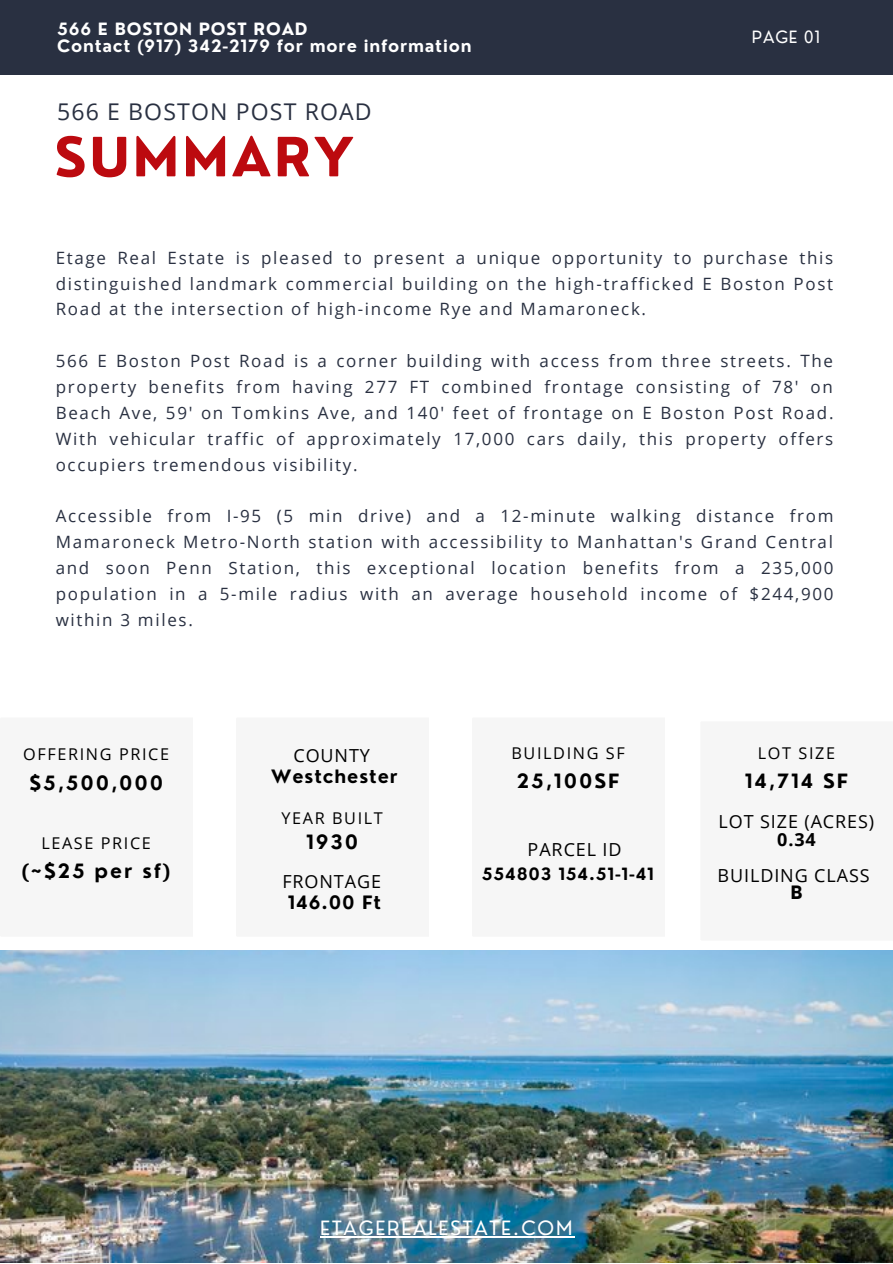
<style>
.page{position:relative;width:893px;height:1264px;background:#fff}
.page>*{position:absolute;margin:0;border:0;box-sizing:border-box;transform-origin:0 0}
.t1{font:700 52.65px "Nourd";letter-spacing:.05em;color:#bc0a0f}
.t2{font:23.1px "Open Sans";letter-spacing:.05em;color:#293041}
.t3{font:700 19.2px "Nourd";letter-spacing:.1em;color:#000}
.t4{font:19.2px "Nourd";letter-spacing:.1em;color:#fff}
.t5{font:18px/18px "Open Sans";letter-spacing:.05em;color:#000;text-align:center}
.t6{font:700 18px "Nourd";letter-spacing:.05em;color:#000}
.t7{font:16.95px/25.8px "Open Sans";letter-spacing:.1em;color:#293041;text-align:justify}
.t8{font:700 16.5px "Nourd";letter-spacing:.05em;color:#fff}
.t9{font:700 16.5px "Nourd";letter-spacing:.05em;color:#000}
.t10{font:16.5px "Nourd";letter-spacing:.05em;color:#fff}
.t11{font:16.2px "Open Sans";letter-spacing:.1em;color:#000}
.s1{font-weight:700}
</style>
<div class="page">
<div style="left:0;top:0;width:892px;height:74px;background:#293041"></div>
<img style="left:0;top:950px;width:892px;height:312px">
<hr style="left:320px;top:1235px;width:254px;height:1px;background:#fff">
<p class="t8" style="left:57px;top:18px;width:252px">566 E BOSTON POST ROAD</p>
<p class="t8" style="left:57px;top:35px;width:416px">Contact (917) 342-2179 for more information</p>
<p class="t2" style="left:57px;top:95px;width:316px">566 E BOSTON POST ROAD</p>
<p class="t1" style="left:54px;top:124px;width:301px">SUMMARY</p>
<p class="t10" style="left:752px;top:27px;width:70px">PAGE 01</p>
<p class="t7" style="left:56px;top:244px;width:779px">Etage Real Estate is pleased to present a unique opportunity to purchase this distinguished landmark commercial building on the high-trafficked E Boston Post Road at the intersection of high-income Rye and Mamaroneck.</p>
<p class="t7" style="left:56px;top:348px;width:779px">566 E Boston Post Road is a corner building with access from three streets. The property benefits from having 277 FT combined frontage consisting of 78' on Beach Ave, 59' on Tomkins Ave, and 140' feet of frontage on E Boston Post Road.<br>With vehicular traffic of approximately 17,000 cars daily, this property offers occupiers tremendous visibility.</p>
<p class="t7" style="left:56px;top:503px;width:779px">Accessible from I-95 (5 min drive) and a 12-minute walking distance from Mamaroneck Metro-North station with accessibility to Manhattan's Grand Central and soon Penn Station, this exceptional location benefits from a 235,000 population in a 5-mile radius with an average household income of $244,900 within 3 miles.</p>
<p class="t11" style="left:23px;top:743px;width:147px">OFFERING PRICE</p>
<p class="t3" style="left:29px;top:770px;width:136px">$5,500,000</p>
<p class="t11" style="left:511px;top:741px;width:115px">BUILDING SF</p>
<p class="t11" style="left:757px;top:741px;width:79px">LOT SIZE</p>
<p class="t5" style="left:293px;top:745px;width:78px">COUNTY</p>
<p class="t6" style="left:271px;top:765px;width:128px">Westchester</p>
<p class="t3" style="left:744px;top:769px;width:105px">14,714 SF</p>
<p class="t3" style="left:517px;top:769px;width:104px">25,100SF</p>
<p class="t11" style="left:41px;top:831px;width:111px">LEASE PRICE</p>
<p class="t3" style="left:22px;top:859px;width:150px">(~$25 per sf)</p>
<p class="t11" style="left:281px;top:806px;width:103px">YEAR BUILT</p>
<p class="t3" style="left:306px;top:829px;width:53px">1930</p>
<p class="t5" style="left:282px;top:871px;width:100px">FRONTAGE</p>
<p class="t6" style="left:288px;top:891px;width:95px">146.00 Ft</p>
<p class="t5" style="left:527px;top:840px;width:95px">PARCEL ID</p>
<p class="t9" style="left:482px;top:863px;width:174px">554803 154.51-1-41</p>
<p class="t5" style="left:718px;top:811px;width:157px">LOT SIZE (ACRES)<br><span class="s1">0.34</span></p>
<p class="t5" style="left:717px;top:865px;width:153px">BUILDING CLASS</p>
<p class="t6" style="left:790px;top:881px;width:14px">B</p>
<p class="t4" style="left:320px;top:1215px;width:254px">ETAGEREALESTATE.COM</p>
</div>
